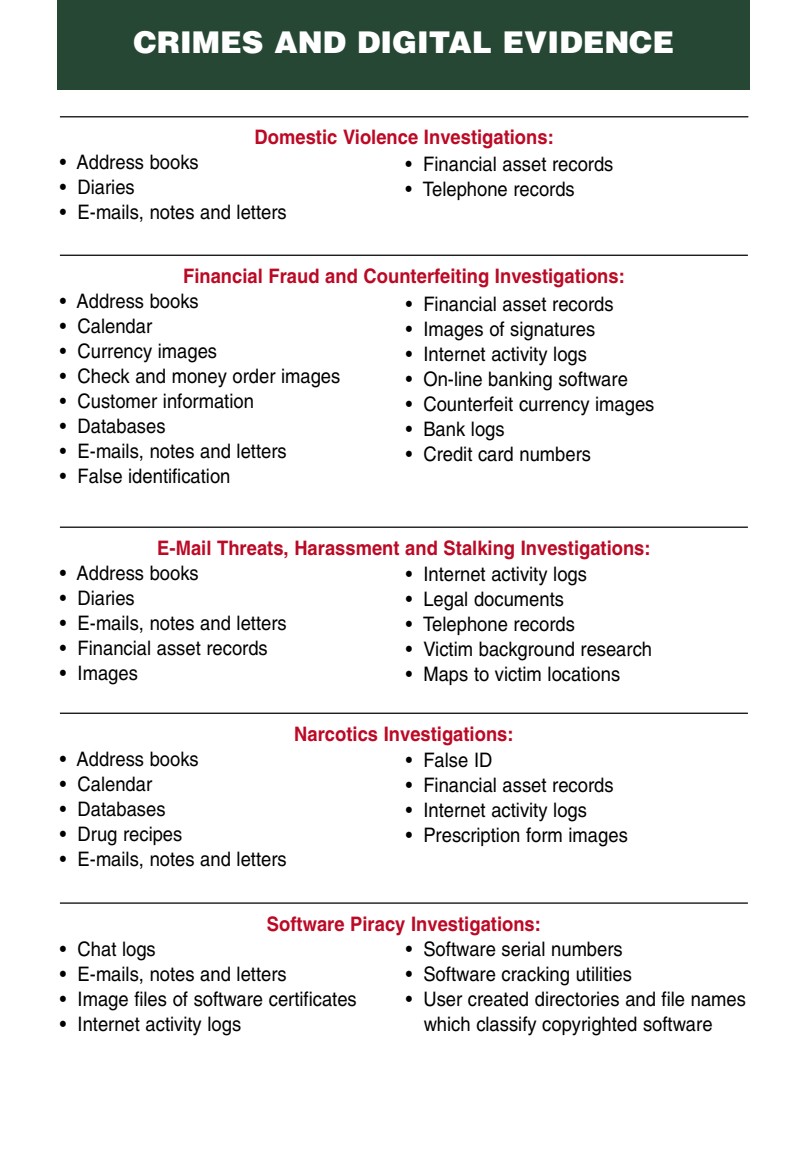
<style>
.page{position:relative;width:810px;height:1170px;background:#fff}
.page>*{position:absolute;margin:0;border:0;box-sizing:border-box;transform-origin:0 0}
.t1{font:900 30px "Helvetica";color:#fff}
.t2{font:20px/25px "Helvetica";color:#000;scale:.92 1}
.t3{font:700 20px "Helvetica";color:#bc0925;scale:.92 1}
</style>
<div class="page">
<div style="left:57px;top:0;width:693px;height:90px;background:#274735"></div>
<hr style="left:60px;top:116px;width:688px;height:1px;background:#000">
<hr style="left:60px;top:255px;width:688px;height:1px;background:#000">
<hr style="left:60px;top:527px;width:688px;height:1px;background:#000">
<hr style="left:60px;top:713px;width:688px;height:1px;background:#000">
<hr style="left:60px;top:902px;width:688px;height:2px;background:#000">
<h1 class="t1" style="left:134px;top:25px;width:542px">CRIMES AND DIGITAL EVIDENCE</h1>
<p class="t3" style="left:255px;top:129px;width:327px">Domestic Violence Investigations:</p>
<p class="t2" style="left:60px;top:152px;width:152px">• Address books</p>
<p class="t2" style="left:60px;top:177px;width:83px">• Diaries</p>
<p class="t2" style="left:60px;top:202px;width:248px">• E-mails, notes and letters</p>
<p class="t2" style="left:406px;top:153px;width:227px">• Financial asset records</p>
<p class="t2" style="left:406px;top:178px;width:185px">• Telephone records</p>
<p class="t3" style="left:183px;top:268px;width:482px">Financial Fraud and Counterfeiting Investigations:</p>
<p class="t2" style="left:60px;top:290px;width:152px">• Address books</p>
<p class="t2" style="left:60px;top:315px;width:102px">• Calendar</p>
<p class="t2" style="left:60px;top:340px;width:172px">• Currency images</p>
<p class="t2" style="left:60px;top:365px;width:306px">• Check and money order images</p>
<p class="t2" style="left:60px;top:390px;width:212px">• Customer information</p>
<p class="t2" style="left:60px;top:415px;width:116px">• Databases</p>
<p class="t2" style="left:60px;top:440px;width:248px">• E-mails, notes and letters</p>
<p class="t2" style="left:60px;top:465px;width:187px">• False identification</p>
<p class="t2" style="left:406px;top:293px;width:227px">• Financial asset records</p>
<p class="t2" style="left:406px;top:318px;width:207px">• Images of signatures</p>
<p class="t2" style="left:406px;top:343px;width:199px">• Internet activity logs</p>
<p class="t2" style="left:406px;top:368px;width:243px">• On-line banking software</p>
<p class="t2" style="left:406px;top:393px;width:272px">• Counterfeit currency images</p>
<p class="t2" style="left:406px;top:418px;width:109px">• Bank logs</p>
<p class="t2" style="left:406px;top:443px;width:203px">• Credit card numbers</p>
<p class="t3" style="left:157px;top:540px;width:538px">E-Mail Threats, Harassment and Stalking Investigations:</p>
<p class="t2" style="left:60px;top:562px;width:152px">• Address books</p>
<p class="t2" style="left:60px;top:587px;width:83px">• Diaries</p>
<p class="t2" style="left:60px;top:612px;width:248px">• E-mails, notes and letters</p>
<p class="t2" style="left:60px;top:637px;width:227px">• Financial asset records</p>
<p class="t2" style="left:60px;top:662px;width:86px">• Images</p>
<p class="t2" style="left:406px;top:563px;width:199px">• Internet activity logs</p>
<p class="t2" style="left:406px;top:588px;width:174px">• Legal documents</p>
<p class="t2" style="left:406px;top:613px;width:185px">• Telephone records</p>
<p class="t2" style="left:406px;top:638px;width:269px">• Victim background research</p>
<p class="t2" style="left:406px;top:663px;width:235px">• Maps to victim locations</p>
<p class="t2" style="left:60px;top:748px;width:152px">• Address books</p>
<p class="t2" style="left:60px;top:773px;width:102px">• Calendar</p>
<p class="t2" style="left:60px;top:798px;width:116px">• Databases</p>
<p class="t2" style="left:60px;top:823px;width:135px">• Drug recipes</p>
<p class="t2" style="left:60px;top:848px;width:248px">• E-mails, notes and letters</p>
<p class="t3" style="left:294px;top:726px;width:240px">Narcotics Investigations:</p>
<p class="t2" style="left:406px;top:750px;width:96px">• False ID</p>
<p class="t2" style="left:406px;top:775px;width:227px">• Financial asset records</p>
<p class="t2" style="left:406px;top:800px;width:199px">• Internet activity logs</p>
<p class="t2" style="left:406px;top:825px;width:243px">• Prescription form images</p>
<p class="t3" style="left:267px;top:916px;width:299px">Software Piracy Investigations:</p>
<p class="t2" style="left:60px;top:938px;width:106px">• Chat logs</p>
<p class="t2" style="left:60px;top:963px;width:248px">• E-mails, notes and letters</p>
<p class="t2" style="left:60px;top:988px;width:324px">• Image files of software certificates</p>
<p class="t2" style="left:60px;top:1013px;width:199px">• Internet activity logs</p>
<p class="t2" style="left:406px;top:938px;width:237px">• Software serial numbers</p>
<p class="t2" style="left:406px;top:963px;width:247px">• Software cracking utilities</p>
<p class="t2" style="left:424px;top:988px;width:352px;text-indent:-18px">• User created directories and file names which classify copyrighted software</p>
</div>
